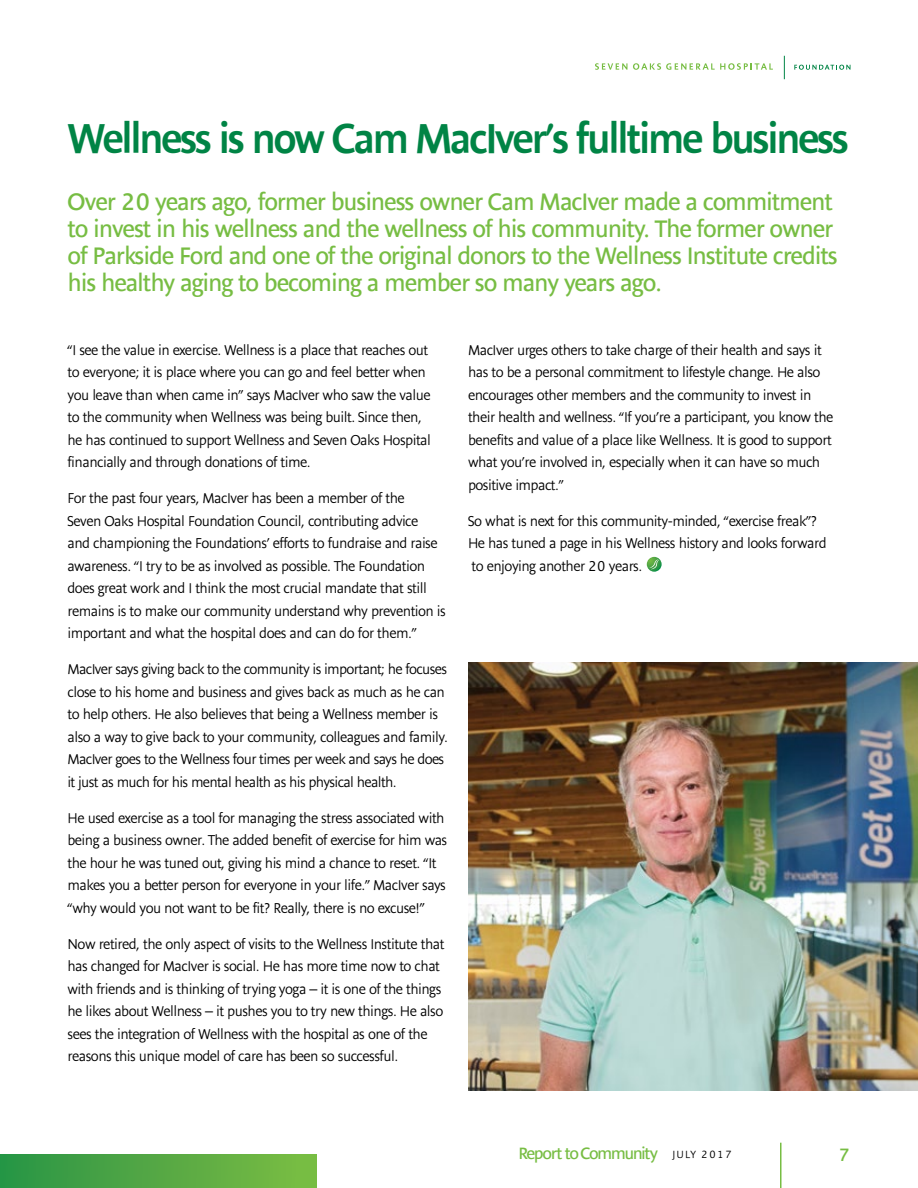
<style>
.page{position:relative;width:918px;height:1188px;background:#fff}
.page>*{position:absolute;margin:0;border:0;box-sizing:border-box;transform-origin:0 0}
.t1{font:500 42px "Alinea Sans W01";letter-spacing:-.07em;color:#008445;scale:.95 1}
.t2{font:24px/27px "Alinea Sans W01";letter-spacing:-.05em;color:#77bd43}
.t3{font:18px "Alinea Sans W01";color:#77bd43}
.t4{font:16.5px "Alinea Sans W01";letter-spacing:-.09em;color:#77bd43}
.t5{font:300 14.25px/22.5px "Alinea Sans W01";letter-spacing:-.04em;color:#000;scale:.96 1}
.s1{font-weight:300;font-size:10.5px;color:#000}
</style>
<div class="page">
<hr style="left:780px;top:1143px;width:2px;height:45px;background:#77bd43">
<svg style="left:595px;top:63px;width:32px;height:7px"></svg>
<svg style="left:633px;top:63px;width:140px;height:7px"></svg>
<svg style="left:794px;top:65px;width:56px;height:5px"></svg>
<svg style="left:784px;top:56px;width:1px;height:23px"></svg>
<div style="left:0;top:1155px;width:316px;height:33px;background:linear-gradient(to right,#299446,#7dbd43)"></div>
<svg style="left:647px;top:557px;width:15px;height:15px"></svg>
<svg style="left:649px;top:559px;width:10px;height:10px"></svg>
<img style="left:468px;top:663px;width:450px;height:427px">
<h1 class="t1" style="left:68px;top:113px;width:824px">Wellness is now Cam MacIver’s fulltime business</h1>
<p class="t2" style="left:68px;top:188px;width:772px">Over 20 years ago, former business owner Cam MacIver made a commitment to invest in his wellness and the wellness of his community. The former owner of Parkside Ford and one of the original donors to the Wellness Institute credits his healthy aging to becoming a member so many years ago.</p>
<p class="t5" style="left:68px;top:339px;width:380px">“I see the value in exercise. Wellness is a place that reaches out to everyone; it is place where you can go and feel better when you leave than when came in” says MacIver who saw the value to the community when Wellness was being built. Since then, he has continued to support Wellness and Seven Oaks Hospital financially and through donations of time.</p>
<p class="t5" style="left:68px;top:487px;width:396px">For the past four years, MacIver has been a member of the<br>Seven Oaks Hospital Foundation Council, contributing advice<br>and championing the Foundations’ efforts to fundraise and raise awareness. “I try to be as involved as possible. The Foundation does great work and I think the most crucial mandate that still remains is to make our community understand why prevention is important and what the hospital does and can do for them.”</p>
<p class="t5" style="left:68px;top:658px;width:398px">MacIver says giving back to the community is important; he focuses close to his home and business and gives back as much as he can to help others. He also believes that being a Wellness member is also a way to give back to your community, colleagues and family.<br>MacIver goes to the Wellness four times per week and says he does it just as much for his mental health as his physical health.</p>
<p class="t5" style="left:68px;top:807px;width:397px">He used exercise as a tool for managing the stress associated with being a business owner. The added benefit of exercise for him was the hour he was tuned out, giving his mind a chance to reset. “It makes you a better person for everyone in your life.” MacIver says “why would you not want to be fit? Really, there is no excuse!”</p>
<p class="t5" style="left:68px;top:933px;width:394px">Now retired, the only aspect of visits to the Wellness Institute that has changed for MacIver is social. He has more time now to chat with friends and is thinking of trying yoga – it is one of the things he likes about Wellness – it pushes you to try new things. He also sees the integration of Wellness with the hospital as one of the reasons this unique model of care has been so successful.</p>
<p class="t5" style="left:468px;top:339px;width:382px">MacIver urges others to take charge of their health and says it has to be a personal commitment to lifestyle change. He also encourages other members and the community to invest in their health and wellness. “If you’re a participant, you know the benefits and value of a place like Wellness. It is good to support what you’re involved in, especially when it can have so much positive impact.”</p>
<p class="t5" style="left:468px;top:510px;width:375px">So what is next for this community-minded, “exercise freak”?<br>He has tuned a page in his Wellness history and looks forward to enjoying another 20 years.</p>
<p class="t4" style="left:518px;top:1144px;width:215px">Report to Community <span class="s1">J U LY 2 0 1 7</span></p>
<p class="t3" style="left:839px;top:1144px;width:13px">7</p>
</div>
